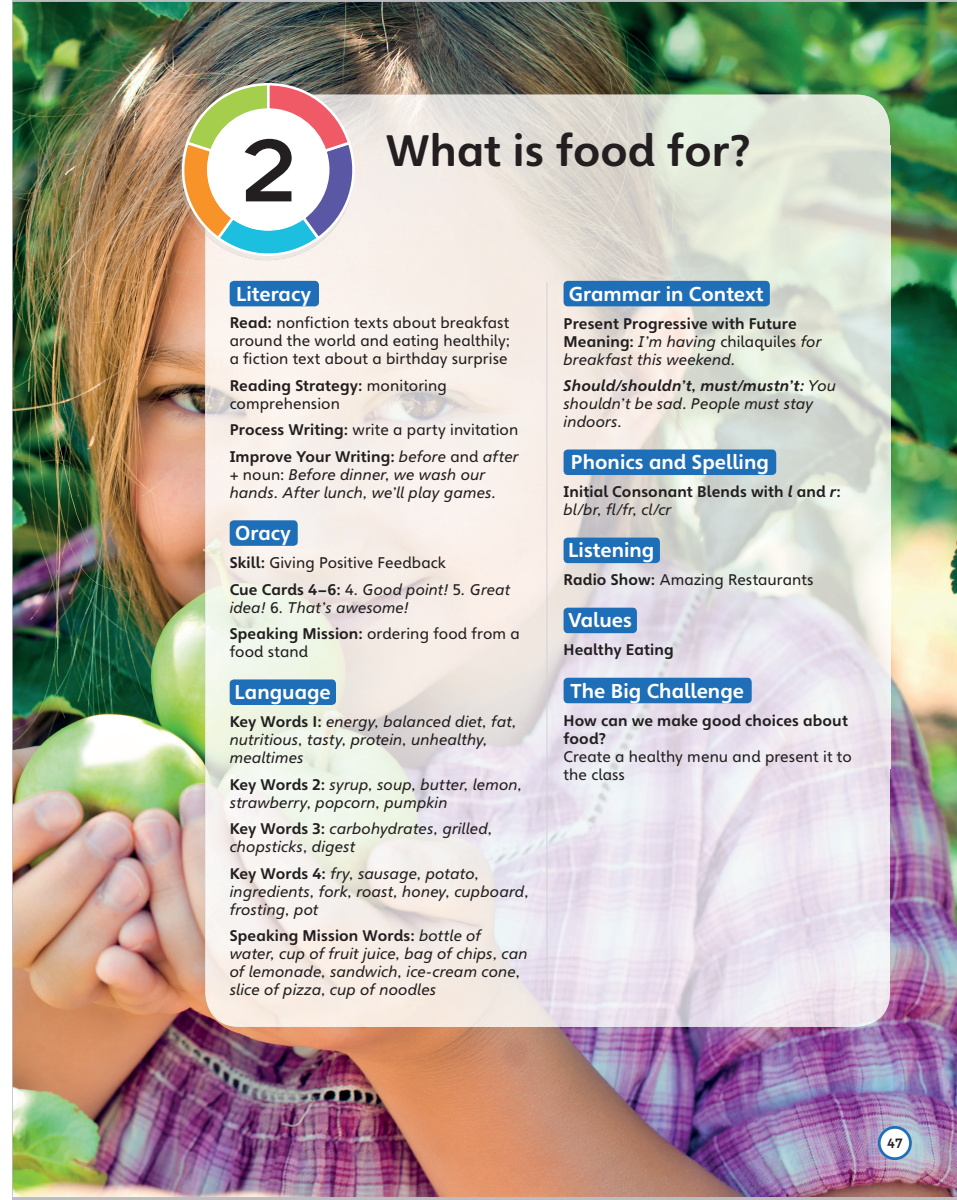
<style>
.page{position:relative;width:957px;height:1200px;background:#fff}
.page>*{position:absolute;margin:0;border:0;box-sizing:border-box;transform-origin:0 0}
.t1{font:97.5px "Insignia LT Std";color:#231f20}
.t2{font:700 42.75px "Heinemann Special";color:#231f20}
.t3{font:700 19.5px "Heinemann Special";color:#fff}
.t4{font:italic 15px/18px "Heinemann Special";letter-spacing:.005em;color:#231f20}
.t5{font:15px/18px "Heinemann Special";letter-spacing:.005em;color:#231f20}
.t6{font:700 15px/18px "Heinemann Special";letter-spacing:.01em;color:#231f20}
.t7{font:15px "Insignia LT Std";color:#231f20}
.s1{font-weight:700}
.s2{font-weight:400}
.s3{font-weight:400;font-style:italic}
.s4{font-style:normal}
.s5{font-style:italic}
.s6{font-weight:700;font-style:normal}
</style>
<div class="page">
<img style="left:13px;top:2px;width:944px;height:1194px">
<img style="left:361px;top:95px;width:529px;height:51px">
<img style="left:310px;top:146px;width:580px;height:880px">
<img style="left:205px;top:260px;width:105px;height:766px">
<div style="left:879px;top:1127px;width:31px;height:31px;background:#fff;border-radius:50%"></div>
<div style="left:878px;top:1125px;width:34px;height:34px;border:3px solid #1f6fb8;border-radius:50%"></div>
<svg style="left:176px;top:82px;width:185px;height:178px;background:#b7aa98"></svg>
<div style="left:207px;top:109px;width:121px;height:121px;background:#fff;border-radius:50%"></div>
<div style="left:230px;top:281px;width:89px;height:25px;background:#1f6fb8;border-radius:4px"></div>
<div style="left:230px;top:520px;width:68px;height:25px;background:#1f6fb8;border-radius:4px"></div>
<div style="left:230px;top:679px;width:106px;height:25px;background:#1f6fb8;border-radius:4px"></div>
<div style="left:563px;top:281px;width:207px;height:25px;background:#1f6fb8;border-radius:4px"></div>
<div style="left:563px;top:449px;width:213px;height:26px;background:#1f6fb8;border-radius:4px"></div>
<div style="left:563px;top:537px;width:97px;height:26px;background:#1f6fb8;border-radius:4px"></div>
<div style="left:563px;top:607px;width:74px;height:26px;background:#1f6fb8;border-radius:4px"></div>
<div style="left:563px;top:677px;width:188px;height:26px;background:#1f6fb8;border-radius:4px"></div>
<hr style="left:546px;top:282px;width:1px;height:714px;background:#d1d2d4">
<h1 class="t1" style="left:242px;top:121px;width:56px">2</h1>
<h2 class="t2" style="left:386px;top:124px;width:367px">What is food for?</h2>
<h3 class="t3" style="left:236px;top:281px;width:76px">Literacy</h3>
<p class="t5" style="left:230px;top:314px;width:282px;text-align:justify"><span class="s1">Read:</span> nonfiction texts about breakfast around the world and eating healthily; a fiction text about a birthday surprise</p>
<p class="t5" style="left:230px;top:376px;width:219px"><span class="s1">Reading Strategy:</span> monitoring comprehension</p>
<p class="t6" style="left:230px;top:417px;width:290px;line-height:26.5px">Process Writing: <span class="s2">write a party invitation<br></span>Improve Your Writing: <span class="s3">before</span> <span class="s2">and</span> <span class="s3">after</span></p>
<p class="t4" style="left:230px;top:465px;width:268px"><span class="s4">+ noun:</span> Before dinner, we wash our hands. After lunch, we’ll play games.</p>
<h3 class="t3" style="left:235px;top:521px;width:57px">Oracy</h3>
<p class="t5" style="left:230px;top:549px;width:282px;line-height:26.5px"><span class="s1">Skill:</span> Giving Positive Feedback<br><span class="s1">Cue Cards 4–6:</span> 4<span class="s5">. Good point!</span> 5<span class="s5">. Great</span></p>
<p class="t4" style="left:230px;top:594px;width:292px;line-height:26.5px">idea! <span class="s4">6</span>. That’s awesome!<br><span class="s6">Speaking Mission:</span> <span class="s4">ordering food from a</span></p>
<p class="t5" style="left:230px;top:642px;width:80px">food stand</p>
<h3 class="t3" style="left:234px;top:680px;width:98px">Language</h3>
<p class="t4" style="left:230px;top:712px;width:288px"><span class="s6">Key Words 1:</span> energy, balanced diet, fat, nutritious, tasty, protein, unhealthy, mealtimes</p>
<p class="t4" style="left:230px;top:775px;width:294px"><span class="s6">Key Words 2:</span> syrup, soup, butter, lemon, strawberry, popcorn, pumpkin</p>
<p class="t4" style="left:230px;top:819px;width:264px"><span class="s6">Key Words 3:</span> carbohydrates, grilled, chopsticks, digest</p>
<p class="t4" style="left:230px;top:864px;width:301px"><span class="s6">Key Words 4:</span> fry, sausage, potato, ingredients, fork, roast, honey, cupboard, frosting, pot</p>
<p class="t4" style="left:230px;top:926px;width:300px"><span class="s6">Speaking Mission Words:</span> bottle of water, cup of fruit juice, bag of chips, can of lemonade, sandwich, ice-cream cone, slice of pizza, cup of noodles</p>
<h3 class="t3" style="left:568px;top:281px;width:196px">Grammar in Context</h3>
<p class="t6" style="left:563px;top:314px;width:259px">Present Progressive with Future<br>Meaning: <span class="s3">I’m having</span> <span class="s2">chilaquiles</span> <span class="s3">for breakfast this weekend.</span></p>
<p class="t4" style="left:563px;top:377px;width:274px"><span class="s1">Should/shouldn’t, must/mustn’t:</span> You shouldn’t be sad. People must stay indoors.</p>
<h3 class="t3" style="left:571px;top:450px;width:200px">Phonics and Spelling</h3>
<p class="t6" style="left:563px;top:483px;width:279px">Initial Consonant Blends with <span class="s5">l</span> and <span class="s5">r</span>: <span class="s3">bl/br, fl /fr, cl/cr</span></p>
<h3 class="t3" style="left:568px;top:538px;width:88px">Listening</h3>
<p class="t5" style="left:563px;top:571px;width:252px"><span class="s1">Radio Show:</span> Amazing Restaurants</p>
<h3 class="t3" style="left:568px;top:608px;width:66px">Values</h3>
<p class="t6" style="left:563px;top:641px;width:112px">Healthy Eating</p>
<h3 class="t3" style="left:570px;top:678px;width:175px">The Big Challenge</h3>
<p class="t6" style="left:563px;top:711px;width:286px">How can we make good choices about food?</p>
<p class="t5" style="left:563px;top:747px;width:290px">Create a healthy menu and present it to the class</p>
<p class="t7" style="left:887px;top:1134px;width:17px">47</p>
</div>
